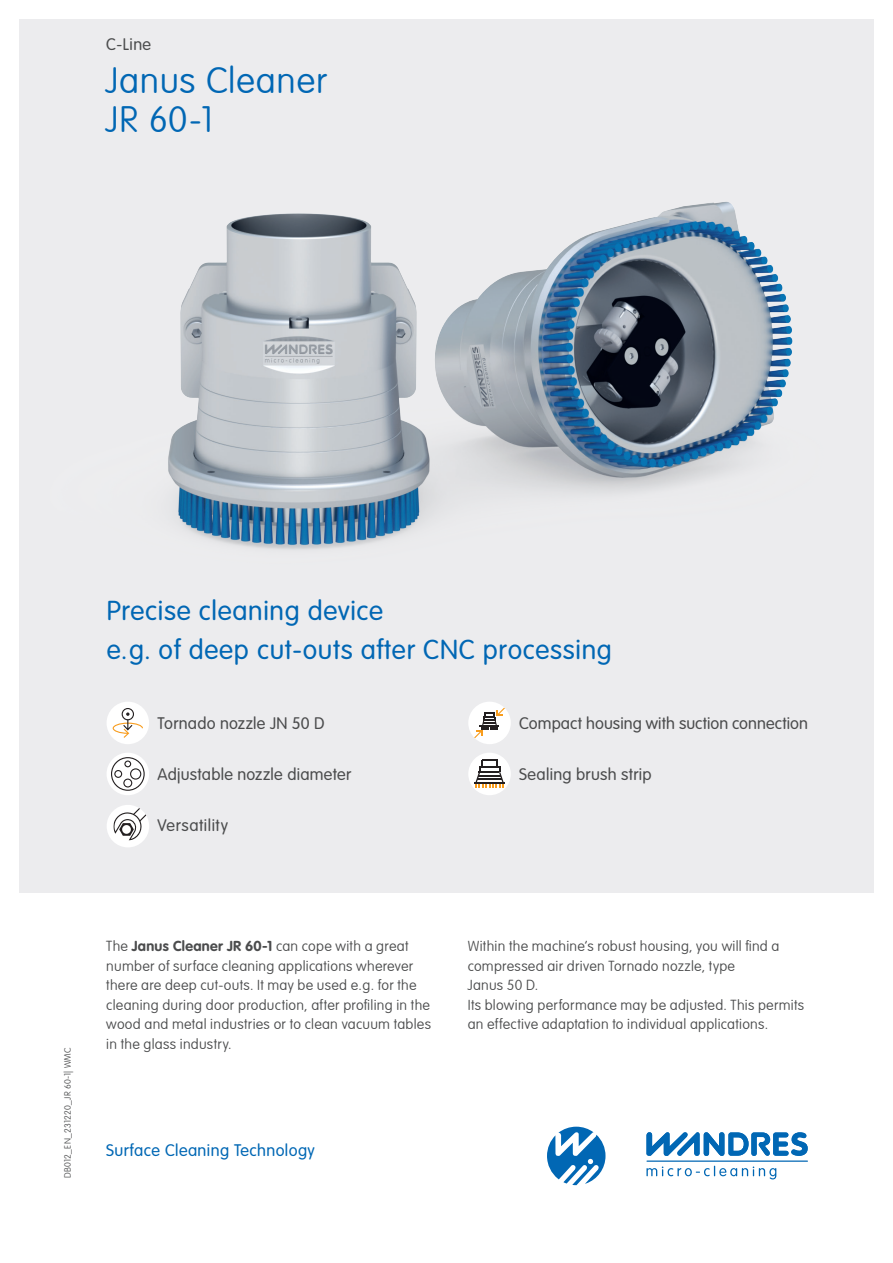
<style>
.page{position:relative;width:893px;height:1263px;background:#fff}
.page>*{position:absolute;margin:0;border:0;box-sizing:border-box;transform-origin:0 0}
.Headline_24pt_26pt_ZA{font:100 36px "VAG Rounded Std";letter-spacing:.02em;color:#0167b4}
.Headline_18pt_26ptZA{font:300 27px "VAG Rounded Std";letter-spacing:.025em;color:#0167b4}
.Subhead_Feature_11pt_13pt_ZA_linksbündig{font:300 16.5px "VAG Rounded Std";letter-spacing:.015em;color:#4b4c4d}
.t1{font:300 16.5px "VAG Rounded Std";letter-spacing:.025em;color:#0167b4}
.Subhead_11pt_13pt_ZA_zentriert{font:300 16.5px "VAG Rounded Std";color:#4b4c4d}
.Copytext_EN_9_5pt_13pt_ZA{font:100 14.25px/19.5px "VAG Rounded Std";letter-spacing:.02em;color:#4b4c4d}
.t2{font:100 9px "VAG Rounded Std";letter-spacing:.01em;color:#4b4c4d}
.s1{font-weight:700}
</style>
<div class="page">
<div style="left:19px;top:19px;width:855px;height:874px;background:#ececee"></div>
<svg style="left:646px;top:1132px;width:162px;height:24px"></svg>
<hr style="left:646px;top:1160px;width:162px;height:2px;background:#0167b4">
<svg style="left:646px;top:1166px;width:130px;height:13px"></svg>
<svg style="left:547px;top:1127px;width:58px;height:58px"></svg>
<img style="left:107px;top:202px;width:686px;height:583px">
<div style="left:107px;top:702px;width:42px;height:42px;background:#fff;border-radius:50%"></div>
<svg style="left:113px;top:708px;width:30px;height:30px"></svg>
<div style="left:107px;top:753px;width:42px;height:42px;background:#fff;border-radius:50%"></div>
<svg style="left:111px;top:757px;width:34px;height:34px"></svg>
<div style="left:468px;top:702px;width:43px;height:42px;background:#fff;border-radius:50%"></div>
<svg style="left:474px;top:707px;width:31px;height:31px"></svg>
<div style="left:468px;top:753px;width:43px;height:42px;background:#fff;border-radius:50%"></div>
<hr style="left:474px;top:782px;width:31px;height:1px;background:#231f20">
<svg style="left:475px;top:760px;width:29px;height:28px"></svg>
<div style="left:107px;top:805px;width:42px;height:42px;background:#fff;border-radius:50%"></div>
<svg style="left:113px;top:808px;width:33px;height:32px"></svg>
<p class="Subhead_11pt_13pt_ZA_zentriert" style="left:106px;top:35px;width:46px">C-Line</p>
<p class="Headline_24pt_26pt_ZA" style="left:106px;top:60px;width:223px">Janus Cleaner</p>
<p class="Headline_24pt_26pt_ZA" style="left:106px;top:99px;width:109px">JR 60-1</p>
<p class="Headline_18pt_26ptZA" style="left:107px;top:595px;width:278px">Precise cleaning device</p>
<p class="Headline_18pt_26ptZA" style="left:107px;top:634px;width:507px">e.g. of deep cut-outs after CNC processing</p>
<p class="Subhead_Feature_11pt_13pt_ZA_linksbündig" style="left:158px;top:714px;width:168px">Tornado nozzle JN 50 D</p>
<p class="Subhead_Feature_11pt_13pt_ZA_linksbündig" style="left:158px;top:765px;width:195px">Adjustable nozzle diameter</p>
<p class="Subhead_Feature_11pt_13pt_ZA_linksbündig" style="left:158px;top:816px;width:72px">Versatility</p>
<p class="Subhead_Feature_11pt_13pt_ZA_linksbündig" style="left:519px;top:714px;width:290px">Compact housing with suction connection</p>
<p class="Subhead_Feature_11pt_13pt_ZA_linksbündig" style="left:519px;top:765px;width:134px">Sealing brush strip</p>
<p class="t2" style="left:62px;top:1178px;width:132px;rotate:-90deg">DB012_EN_231220_JR 60-1| WMC</p>
<p class="Copytext_EN_9_5pt_13pt_ZA" style="left:106px;top:937px;width:326px">The <span class="s1">Janus Cleaner JR 60-1</span> can cope with a great number of surface cleaning applications wherever there are deep cut-outs. It may be used e.g. for the cleaning during door production, after profiling in the wood and metal industries or to clean vacuum tables in the glass industry.</p>
<p class="Copytext_EN_9_5pt_13pt_ZA" style="left:468px;top:937px;width:313px">Within the machine’s robust housing, you will find a compressed air driven Tornado nozzle, type<br>Janus 50 D.</p>
<p class="Copytext_EN_9_5pt_13pt_ZA" style="left:468px;top:995px;width:338px">Its blowing performance may be adjusted. This permits an effective adaptation to individual applications.</p>
<p class="t1" style="left:106px;top:1141px;width:210px">Surface Cleaning Technology</p>
</div>
